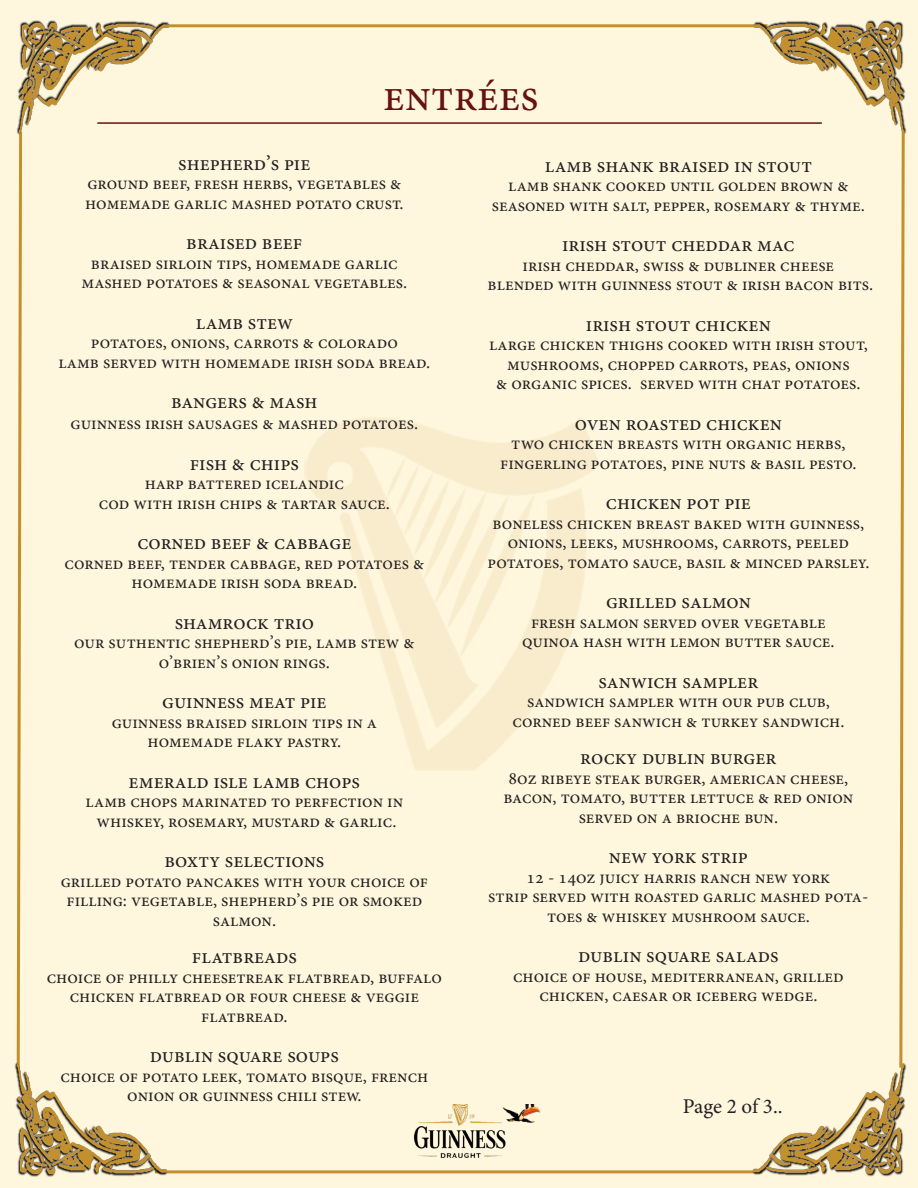
<style>
.page{position:relative;width:918px;height:1188px;background:#fef6dd}
.page>*{position:absolute;margin:0;border:0;box-sizing:border-box;transform-origin:0 0}
.t1{font:45px "Minion Pro";color:#661210}
.t2{font:21px "Minion Pro";color:#231f20}
.t3{font:18px/19.5px "Minion Pro";color:#231f20;text-align:center}
</style>
<div class="page">
<hr style="left:159px;top:24px;width:609px;height:3px;background:#c3902e">
<svg style="left:16px;top:143px;width:6px;height:912px"></svg>
<hr style="left:155px;top:1170px;width:607px;height:3px;background:#c3902e">
<img style="left:747px;top:1066px;width:160px;height:111px">
<img style="left:15px;top:1055px;width:158px;height:122px">
<img style="left:17px;top:21px;width:158px;height:122px">
<img style="left:747px;top:20px;width:160px;height:113px">
<svg style="left:898px;top:129px;width:8px;height:942px"></svg>
<img style="left:413px;top:1104px;width:127px;height:54px">
<hr style="left:97px;top:122px;width:725px;height:2px;background:#661210">
<p class="t1" style="left:383px;top:65px;width:157px">entrées</p>
<p class="t2" style="left:178px;top:149px;width:134px">shepherd’s pie</p>
<p class="t3" style="left:87px;top:174px;width:316px">ground beef, fresh herbs, vegetables &amp;</p>
<p class="t3" style="left:85px;top:193px;width:320px">homemade garlic mashed potato crust.</p>
<p class="t2" style="left:186px;top:228px;width:118px">braised beef</p>
<p class="t3" style="left:91px;top:253px;width:308px">braised sirloin tips, homemade garlic</p>
<p class="t3" style="left:82px;top:273px;width:327px">mashed potatoes &amp; seasonal vegetables.</p>
<p class="t2" style="left:196px;top:308px;width:99px">lamb stew</p>
<p class="t3" style="left:91px;top:333px;width:309px">potatoes, onions, carrots &amp; colorado</p>
<p class="t3" style="left:58px;top:352px;width:374px">lamb served with homemade irish soda bread.</p>
<p class="t2" style="left:171px;top:387px;width:148px">bangers &amp; mash</p>
<p class="t3" style="left:71px;top:414px;width:349px">guinness irish sausages &amp; mashed potatoes.</p>
<p class="t2" style="left:190px;top:449px;width:111px">fish &amp; chips</p>
<p class="t3" style="left:145px;top:474px;width:201px">harp battered icelandic</p>
<p class="t3" style="left:99px;top:493px;width:293px">cod with irish chips &amp; tartar sauce.</p>
<p class="t2" style="left:137px;top:528px;width:216px">corned beef &amp; cabbage</p>
<p class="t3" style="left:64px;top:553px;width:361px">corned beef, tender cabbage, red potatoes &amp; homemade irish soda bread.</p>
<p class="t2" style="left:175px;top:608px;width:141px">shamrock trio</p>
<p class="t3" style="left:74px;top:633px;width:342px">our suthentic shepherd’s pie, lamb stew &amp; o’brien’s onion rings.</p>
<p class="t2" style="left:162px;top:687px;width:166px">guinness meat pie</p>
<p class="t3" style="left:112px;top:712px;width:267px">guinness braised sirloin tips in a</p>
<p class="t3" style="left:148px;top:732px;width:195px">homemade flaky pastry.</p>
<p class="t2" style="left:129px;top:767px;width:233px">emerald isle lamb chops</p>
<p class="t3" style="left:86px;top:792px;width:319px">lamb chops marinated to perfection in</p>
<p class="t3" style="left:96px;top:811px;width:301px">whiskey, rosemary, mustard &amp; garlic.</p>
<p class="t2" style="left:164px;top:846px;width:162px">boxty selections</p>
<p class="t3" style="left:61px;top:871px;width:369px">grilled potato pancakes with your choice of</p>
<p class="t3" style="left:67px;top:891px;width:357px">filling: vegetable, shepherd’s pie or smoked</p>
<p class="t3" style="left:213px;top:910px;width:65px">salmon.</p>
<p class="t2" style="left:192px;top:942px;width:107px">flatbreads</p>
<p class="t3" style="left:47px;top:967px;width:397px">choice of philly cheesetreak flatbread, buffalo chicken flatbread or four cheese &amp; veggie flatbread.</p>
<p class="t2" style="left:150px;top:1041px;width:191px">dublin square soups</p>
<p class="t3" style="left:60px;top:1066px;width:369px">choice of potato leek, tomato bisque, french onion or guinness chili stew.</p>
<p class="t2" style="left:545px;top:151px;width:269px">lamb shank braised in stout</p>
<p class="t3" style="left:508px;top:176px;width:342px">lamb shank cooked until golden brown &amp;</p>
<p class="t3" style="left:492px;top:195px;width:375px">seasoned with salt, pepper, rosemary &amp; thyme.</p>
<p class="t2" style="left:562px;top:231px;width:234px">irish stout cheddar mac</p>
<p class="t3" style="left:523px;top:255px;width:313px">irish cheddar, swiss &amp; dubliner cheese</p>
<p class="t3" style="left:488px;top:275px;width:387px">blended with guinness stout &amp; irish bacon bits.</p>
<p class="t2" style="left:586px;top:310px;width:187px">irish stout chicken</p>
<p class="t3" style="left:489px;top:335px;width:380px">large chicken thighs cooked with irish stout, mushrooms, chopped carrots, peas, onions</p>
<p class="t3" style="left:496px;top:374px;width:366px">&amp; organic spices. served with chat potatoes.</p>
<p class="t2" style="left:575px;top:409px;width:209px">oven roasted chicken</p>
<p class="t3" style="left:511px;top:434px;width:336px">two chicken breasts with organic herbs,</p>
<p class="t3" style="left:500px;top:453px;width:358px">fingerling potatoes, pine nuts &amp; basil pesto.</p>
<p class="t2" style="left:606px;top:489px;width:147px">chicken pot pie</p>
<p class="t3" style="left:487px;top:513px;width:383px">boneless chicken breast baked with guinness, onions, leeks, mushrooms, carrots, peeled potatoes, tomato sauce, basil &amp; minced parsley.</p>
<p class="t2" style="left:606px;top:588px;width:146px">grilled salmon</p>
<p class="t3" style="left:531px;top:612px;width:296px">fresh salmon served over vegetable</p>
<p class="t3" style="left:522px;top:632px;width:314px">quinoa hash with lemon butter sauce.</p>
<p class="t2" style="left:598px;top:667px;width:162px">sanwich sampler</p>
<p class="t3" style="left:527px;top:692px;width:304px">sandwich sampler with our pub club,</p>
<p class="t3" style="left:512px;top:711px;width:334px">corned beef sanwich &amp; turkey sandwich.</p>
<p class="t2" style="left:580px;top:744px;width:198px">rocky dublin burger</p>
<p class="t3" style="left:508px;top:768px;width:341px">8oz ribeye steak burger, american cheese,</p>
<p class="t3" style="left:504px;top:788px;width:351px">bacon, tomato, butter lettuce &amp; red onion served on a brioche bun.</p>
<p class="t2" style="left:609px;top:843px;width:140px">new york strip</p>
<p class="t3" style="left:527px;top:867px;width:305px">12 - 14oz juicy harris ranch new york</p>
<p class="t3" style="left:488px;top:887px;width:382px">strip served with roasted garlic mashed pota&shy;toes &amp; whiskey mushroom sauce.</p>
<p class="t2" style="left:578px;top:942px;width:202px">dublin square salads</p>
<p class="t3" style="left:513px;top:966px;width:332px">choice of house, mediterranean, grilled chicken, caesar or iceberg wedge.</p>
<p class="t2" style="left:683px;top:1092px;width:101px">Page 2 of 3..</p>
</div>
